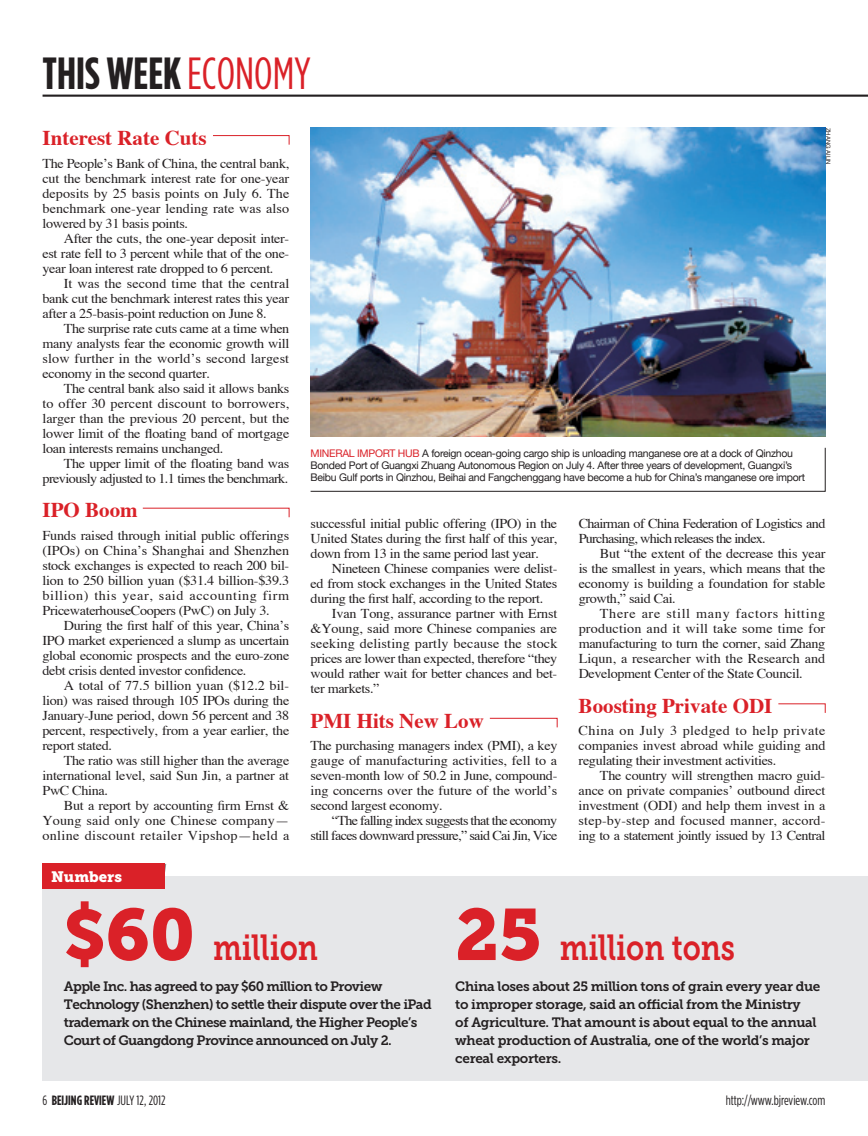
<style>
.page{position:relative;width:868px;height:1136px;background:#fff}
.page>*{position:absolute;margin:0;border:0;box-sizing:border-box;transform-origin:0 0}
.t1{font:700 condensed 45px "Gotham HTF";color:#231f20}
.t2{font:36px "Museo Slab 700";color:#da2128;scale:.8 1}
.t3{font:700 21px "Times";color:#da2128}
.t4{font:15px "Museo Slab 900";color:#fff}
.t5{font:13.5px/15px "Times";letter-spacing:-.025em;color:#231f20;text-align:justify;scale:1.05 1}
.t6{font:13.5px/18px "Museo Slab 700";letter-spacing:-.025em;color:#231f20}
.t7{font:13.5px/15px "Times";letter-spacing:-.05em;color:#231f20;text-align:right;scale:1.05 1}
.t8{font:13.5px/15px "Times";letter-spacing:-.045em;color:#231f20;scale:1.05 1}
.t9{font:700 condensed 13.5px "Gotham HTF";color:#231f20}
.t10{font:condensed 13.5px "Gotham HTF";letter-spacing:-.005em;color:#231f20}
.t11{font:10.5px/12px "Helvetica Neue";letter-spacing:-.025em;color:#231f20}
.t12{font:6px "Helvetica Neue";color:#231f20}
.s1{font-weight:400;color:#da2128}
.s2{color:#da2128}
.s3{font-family:"Museo Slab 900";font-size:72px}
.s4{font-weight:400}
</style>
<div class="page">
<hr style="left:43px;top:95px;width:824px;height:2px;background:#231f20">
<div style="left:43px;top:876px;width:824px;height:204px;background:#e6e7e9"></div>
<div style="left:43px;top:863px;width:122px;height:26px;background:#da2128"></div>
<img style="left:310px;top:128px;width:515px;height:309px">
<svg style="left:310px;top:447px;width:515px;height:44px"></svg>
<svg style="left:213px;top:135px;width:76px;height:10px"></svg>
<svg style="left:142px;top:507px;width:147px;height:10px"></svg>
<svg style="left:489px;top:717px;width:68px;height:10px"></svg>
<svg style="left:778px;top:703px;width:47px;height:10px"></svg>
<h1 class="t1" style="left:43px;top:48px;width:269px">THIS WEEK <span class="s1">ECONOMY</span></h1>
<h3 class="t3" style="left:43px;top:124px;width:166px">Interest Rate Cuts</h3>
<p class="t5" style="left:43px;top:157px;width:236px">The People’s Bank of China, the central bank, cut the benchmark interest rate for one-year deposits by 25 basis points on July 6. The benchmark one-year lending rate was also lowered by 31 basis points.</p>
<p class="t5" style="left:43px;top:232px;width:236px;text-indent:21px">After the cuts, the one-year deposit inter&shy;est rate fell to 3 percent while that of the one&shy;year loan interest rate dropped to 6 percent.</p>
<p class="t5" style="left:43px;top:277px;width:236px;text-indent:21px">It was the second time that the central bank cut the benchmark interest rates this year after a 25-basis-point reduction on June 8.</p>
<p class="t5" style="left:43px;top:322px;width:236px;text-indent:21px">The surprise rate cuts came at a time when many analysts fear the economic growth will slow further in the world’s second largest economy in the second quarter.</p>
<p class="t5" style="left:43px;top:382px;width:236px;text-indent:21px">The central bank also said it allows banks to offer 30 percent discount to borrowers, larger than the previous 20 percent, but the lower limit of the floating band of mortgage loan interests remains unchanged.</p>
<p class="t5" style="left:43px;top:457px;width:236px;text-align:right">The upper limit of the floating band was previously adjusted to 1.1 times the benchmark.</p>
<h3 class="t3" style="left:43px;top:496px;width:97px">IPO Boom</h3>
<p class="t5" style="left:43px;top:529px;width:236px">Funds raised through initial public offerings (IPOs) on China’s Shanghai and Shenzhen stock exchanges is expected to reach 200 bil&shy;lion to 250 billion yuan ($31.4 billion-$39.3 billion) this year, said accounting firm PricewaterhouseCoopers (PwC) on July 3.</p>
<p class="t5" style="left:43px;top:619px;width:236px;text-indent:21px">During the first half of this year, China’s IPO market experienced a slump as uncertain global economic prospects and the euro-zone debt crisis dented investor confidence.</p>
<p class="t5" style="left:43px;top:679px;width:236px;text-indent:21px">A total of 77.5 billion yuan ($12.2 bil&shy;lion) was raised through 105 IPOs during the January-June period, down 56 percent and 38 percent, respectively, from a year earlier, the report stated.</p>
<p class="t5" style="left:43px;top:754px;width:236px;text-indent:21px">The ratio was still higher than the average international level, said Sun Jin, a partner at PwC China.</p>
<p class="t5" style="left:43px;top:799px;width:236px;text-indent:21px">But a report by accounting firm Ernst &amp; Young said only one Chinese company— online discount retailer Vipshop—held a</p>
<p class="t4" style="left:51px;top:867px;width:72px">Numbers</p>
<p class="t12" style="left:831px;top:128px;width:39px;rotate:90deg">ZHANG AILIN</p>
<p class="t11" style="left:310px;top:447px;width:496px"><span class="s2">MINERAL IMPORT HUB</span> A foreign ocean-going cargo ship is unloading manganese ore at a dock of Qinzhou<br>Bonded Port of Guangxi Zhuang Autonomous Region on July 4. After three years of development, Guangxi’s<br>Beibu Gulf ports in Qinzhou, Beihai and Fangchenggang have become a hub for China’s manganese ore import</p>
<p class="t5" style="left:310px;top:517px;width:236px">successful initial public offering (IPO) in the United States during the first half of this year, down from 13 in the same period last year.</p>
<p class="t5" style="left:310px;top:562px;width:236px;text-indent:21px">Nineteen Chinese companies were delist&shy;ed from stock exchanges in the United States during the first half, according to the report.</p>
<p class="t5" style="left:310px;top:607px;width:236px;text-indent:21px">Ivan Tong, assurance partner with Ernst &amp;Young, said more Chinese companies are seeking delisting partly because the stock prices are lower than expected, therefore “they would rather wait for better chances and bet&shy;ter markets.”</p>
<h3 class="t3" style="left:310px;top:706px;width:175px">PMI Hits New Low</h3>
<p class="t5" style="left:310px;top:739px;width:236px">The purchasing managers index (PMI), a key gauge of manufacturing activities, fell to a seven-month low of 50.2 in June, compound&shy;ing concerns over the future of the world’s second largest economy.</p>
<p class="t7" style="left:310px;top:814px;width:236px">“The falling index suggests that the economy still faces downward pressure,” said Cai Jin, Vice</p>
<p class="t8" style="left:578px;top:517px;width:236px">Chairman of China Federation of Logistics and<br>Purchasing, which releases the index.</p>
<p class="t5" style="left:578px;top:547px;width:236px;text-indent:21px">But “the extent of the decrease this year is the smallest in years, which means that the economy is building a foundation for stable growth,” said Cai.</p>
<p class="t5" style="left:578px;top:607px;width:236px;text-indent:21px">There are still many factors hitting production and it will take some time for manufacturing to turn the corner, said Zhang Liqun, a researcher with the Research and Development Center of the State Council.</p>
<h3 class="t3" style="left:578px;top:691px;width:195px">Boosting Private ODI</h3>
<p class="t5" style="left:578px;top:724px;width:236px">China on July 3 pledged to help private companies invest abroad while guiding and regulating their investment activities.</p>
<p class="t5" style="left:578px;top:769px;width:236px;text-indent:21px">The country will strengthen macro guid&shy;ance on private companies’ outbound direct investment (ODI) and help them invest in a step-by-step and focused manner, accord&shy;ing to a statement jointly issued by 13 Central</p>
<h2 class="t2" style="left:64px;top:927px;width:319px"><span class="s3">$60</span> million</h2>
<p class="t6" style="left:64px;top:977px;width:369px">Apple Inc. has agreed to pay $60 million to Proview Technology (Shenzhen) to settle their dispute over the iPad trademark on the Chinese mainland, the Higher People’s Court of Guangdong Province announced on July 2.</p>
<h2 class="t2" style="left:455px;top:927px;width:351px"><span class="s3">25</span> million tons</h2>
<p class="t6" style="left:455px;top:977px;width:366px">China loses about 25 million tons of grain every year due to improper storage, said an official from the Ministry<br>of Agriculture. That amount is about equal to the annual wheat production of Australia, one of the world’s major cereal exporters.</p>
<p class="t9" style="left:43px;top:1092px;width:124px"><span class="s4">6</span> BEIJING REVIEW <span class="s4">JULY 12, 2012</span></p>
<p class="t10" style="left:725px;top:1092px;width:101px">http://www.bjreview.com</p>
</div>
